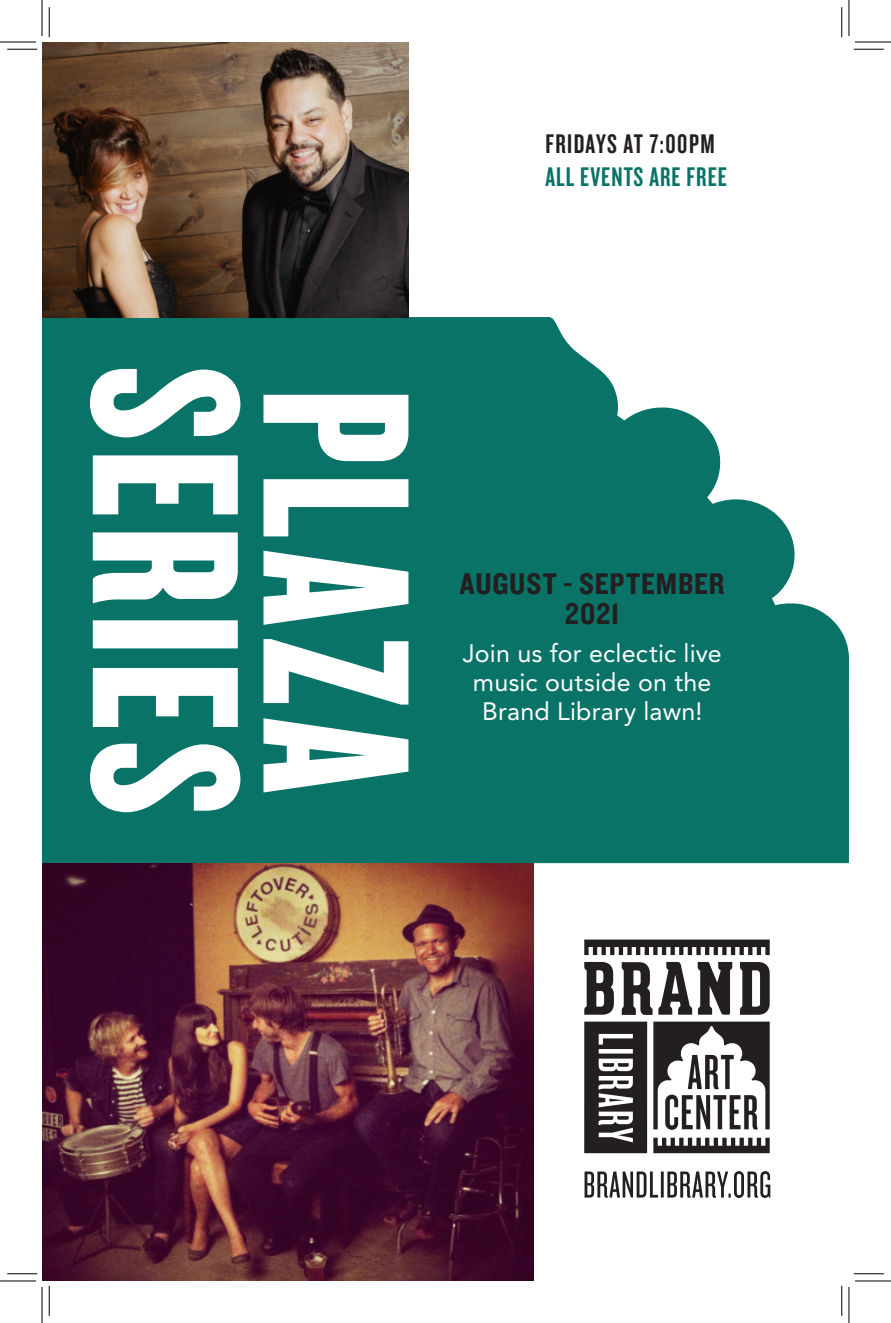
<style>
.page{position:relative;width:891px;height:1323px;background:#fff}
.page>*{position:absolute;margin:0;border:0;box-sizing:border-box;transform-origin:0 0}
.t1{font:31px/30px "Knockout 50 Welterweight";letter-spacing:.025em;color:#231f20;text-align:center}
.Description{font:28px "Knockout 48 Featherweight";letter-spacing:.04em;color:#0a7367}
.Description-2{font:28px "Knockout 48 Featherweight";letter-spacing:.05em;color:#231f20}
.t2{font:25px/29px "Avenir LT Std";letter-spacing:.01em;color:#fff;text-align:center}
</style>
<div class="page">
<svg style="left:42px;top:317px;width:806px;height:546px;background:#2d877d"></svg>
<svg style="left:584px;top:1171px;width:186px;height:26px"></svg>
<svg style="left:584px;top:939px;width:185px;height:214px"></svg>
<svg style="left:90px;top:369px;width:318px;height:443px"></svg>
<img style="left:42px;top:42px;width:366px;height:275px">
<img style="left:42px;top:863px;width:491px;height:417px">
<hr style="left:7px;top:49px;width:30px;height:1px;background:#000">
<hr style="left:853px;top:49px;width:30px;height:1px;background:#000">
<hr style="left:7px;top:1273px;width:30px;height:1px;background:#000">
<hr style="left:853px;top:1273px;width:30px;height:1px;background:#000">
<hr style="left:49px;top:7px;width:1px;height:30px;background:#000">
<hr style="left:49px;top:1285px;width:1px;height:30px;background:#000">
<hr style="left:841px;top:7px;width:1px;height:30px;background:#000">
<hr style="left:841px;top:1285px;width:1px;height:30px;background:#000">
<hr style="left:0;top:42px;width:36px;height:1px;background:#000">
<hr style="left:854px;top:42px;width:36px;height:1px;background:#000">
<hr style="left:0;top:1280px;width:36px;height:1px;background:#000">
<hr style="left:854px;top:1280px;width:36px;height:1px;background:#000">
<hr style="left:42px;top:0;width:1px;height:36px;background:#000">
<hr style="left:42px;top:1286px;width:1px;height:36px;background:#000">
<hr style="left:848px;top:0;width:1px;height:36px;background:#000">
<hr style="left:848px;top:1286px;width:1px;height:36px;background:#000">
<p class="Description-2" style="left:545px;top:127px;width:171px">FRIDAYS AT 7:00PM</p>
<p class="Description" style="left:545px;top:160px;width:183px">ALL EVENTS ARE FREE</p>
<p class="t1" style="left:460px;top:567px;width:266px">AUGUST - SEPTEMBER<br>2021</p>
<p class="t2" style="left:462px;top:638px;width:260px">Join us for eclectic live music outside on the<br>Brand Library lawn!</p>
</div>
